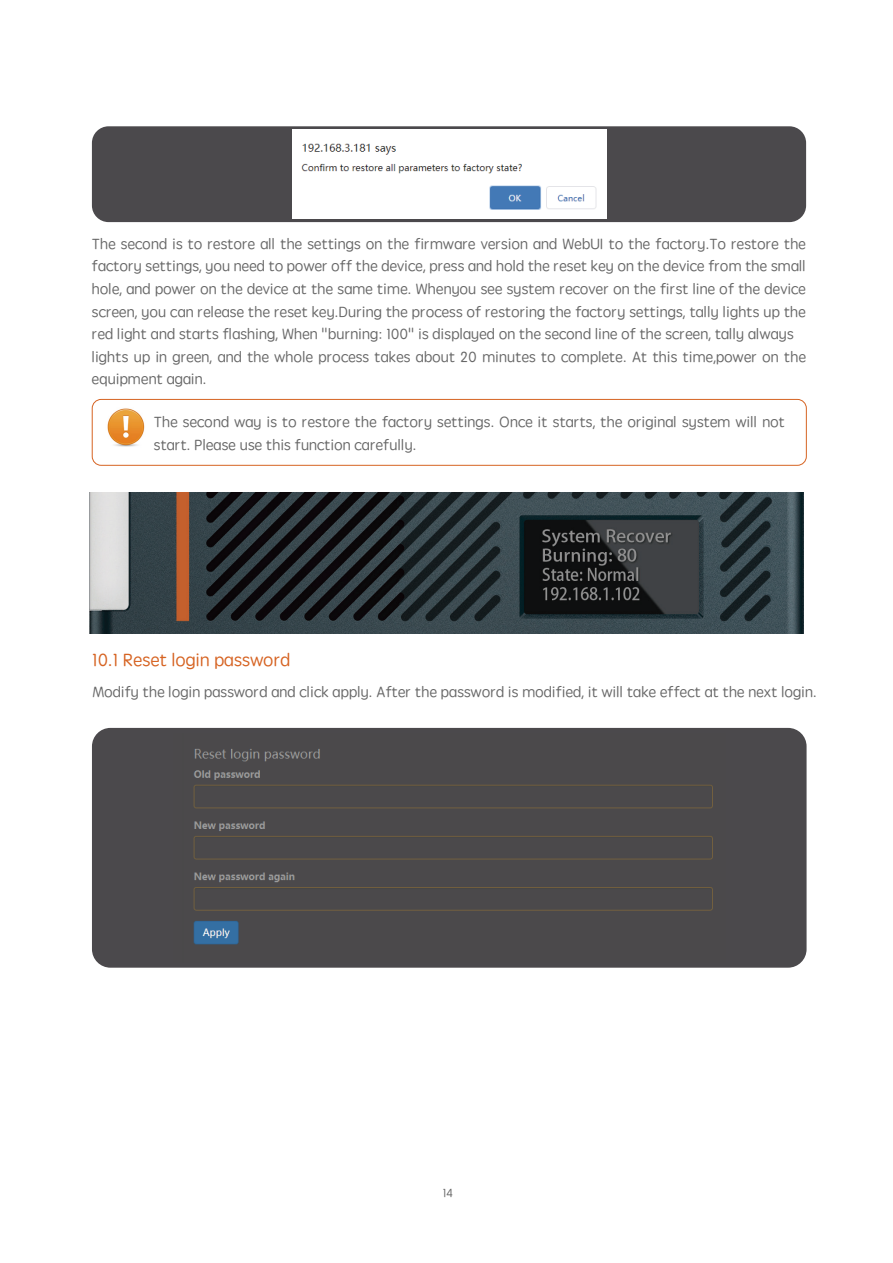
<style>
.page{position:relative;width:893px;height:1263px;background:#fff}
.page>*{position:absolute;margin:0;border:0;box-sizing:border-box;transform-origin:0 0}
.t1{font:18px "ST Yuanti TC Regular";color:#d66322}
.t2{font:15px/22.6px "ST Yuanti TC Regular";color:#676767}
.t3{font:12px "ST Yuanti TC Regular";color:#676767}
</style>
<div class="page">
<div style="left:92px;top:399px;width:715px;height:67px;border:1px solid #d66322;border-radius:9px"></div>
<img style="left:107px;top:408px;width:38px;height:39px">
<div style="left:92px;top:728px;width:715px;height:240px;background:#4b494c;border-radius:18px"></div>
<div style="left:92px;top:126px;width:714px;height:96px;background:#4b494c;border-radius:17px"></div>
<img style="left:193px;top:749px;width:520px;height:196px">
<img style="left:292px;top:129px;width:314px;height:89px">
<img style="left:89px;top:493px;width:715px;height:140px">
<p class="t2" style="left:92px;top:232px;width:716px">The second is to restore all the settings on the firmware version and WebUI to the factory.To restore the factory settings, you need to power off the device, press and hold the reset key on the device from the small hole, and power on the device at the same time. Whenyou see system recover on the first line of the device screen, you can release the reset key.During the process of restoring the factory settings, tally lights up the red light and starts flashing, When "burning: 100" is displayed on the second line of the screen, tally always lights up in green, and the whole process takes about 20 minutes to complete. At this time,power on the equipment again.</p>
<p class="t2" style="left:154px;top:410px;width:633px">The second way is to restore the factory settings. Once it starts, the original system will not start. Please use this function carefully.</p>
<p class="t1" style="left:92px;top:647px;width:200px">10.1 Reset login password</p>
<p class="t2" style="left:92px;top:680px;width:726px">Modify the login password and click apply. After the password is modified, it will take effect at the next login.</p>
<p class="t3" style="left:443px;top:1184px;width:12px">14</p>
</div>
